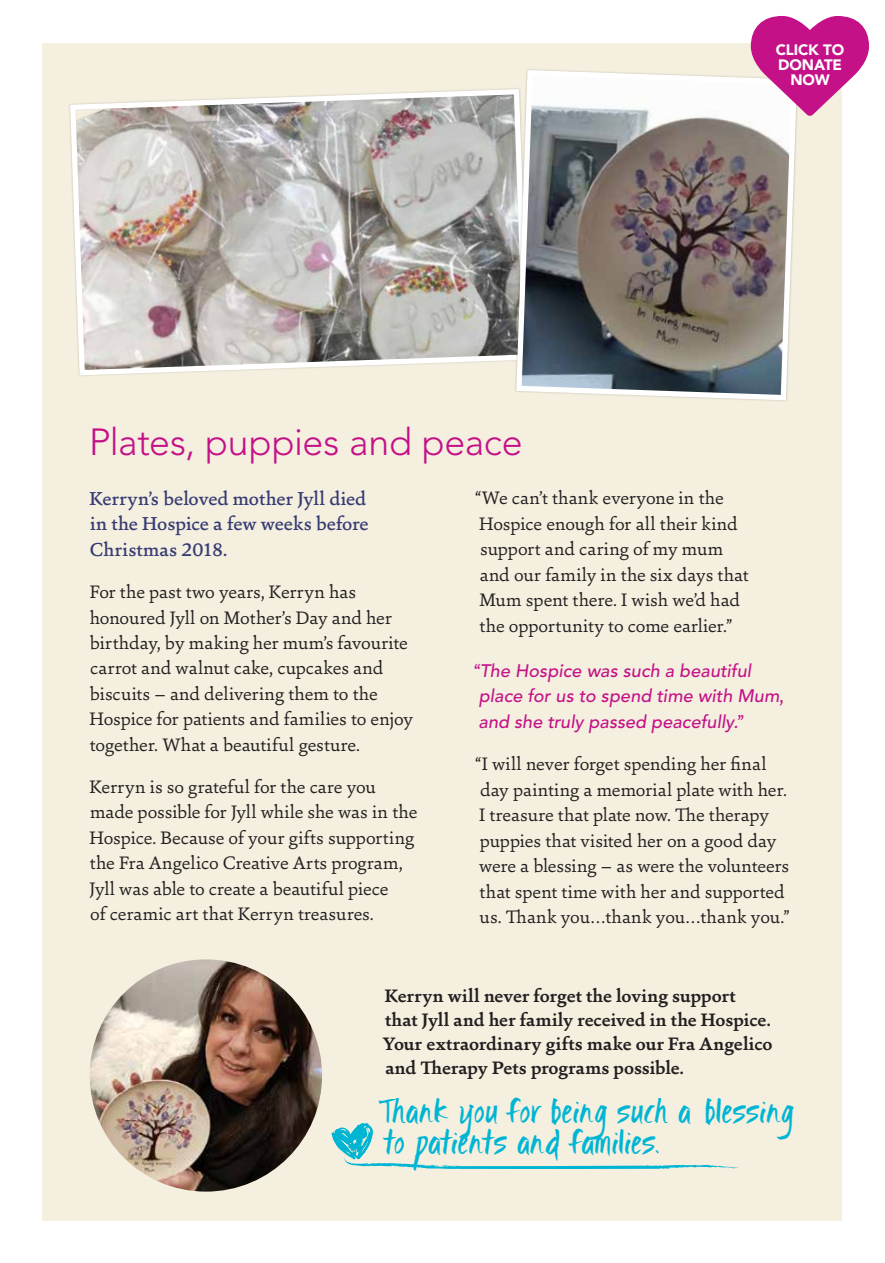
<style>
.page{position:relative;width:885px;height:1263px;background:#fff}
.page>*{position:absolute;margin:0;border:0;box-sizing:border-box;transform-origin:0 0}
.t1{font:300 37.5px "Avenir LT Std";letter-spacing:-.01em;color:#c41188}
.t2{font:300 30px/31.5px "Ignitethe";letter-spacing:-.005em;color:#00b5d4}
.t3{font:500 20.25px/25.3px "Sina";color:#363c74;text-align:justify}
.t4{font:19.5px/25.3px "Sina";color:#231f20}
.t5{font:700 19.5px/24px "Sina";color:#231f20}
.t6{font:italic 500 18px/25.5px "Avenir LT Std";letter-spacing:.005em;color:#c41188}
.t7{font:900 15px/15px "Avenir LT Std";letter-spacing:-.01em;color:#fff;text-align:center}
.s1{font-family:"Sina";font-style:normal;font-size:19.5px}
</style>
<div class="page">
<div style="left:43px;top:43px;width:799px;height:1177px;background:#f4efde"></div>
<img style="left:69px;top:88px;width:444px;height:288px">
<img style="left:513px;top:69px;width:284px;height:332px">
<svg style="left:331px;top:1123px;width:407px;height:46px"></svg>
<img style="left:90px;top:959px;width:232px;height:232px;border-radius:116px">
<svg style="left:750px;top:16px;width:118px;height:100px"></svg>
<h1 class="t1" style="left:89px;top:420px;width:435px">Plates, puppies and peace</h1>
<p class="t7" style="left:775px;top:42px;width:70px">CLICK TO<br>DONATE<br>NOW</p>
<p class="t3" style="left:89px;top:485px;width:280px">Kerryn’s beloved mother Jyll died in the Hospice a few weeks before Christmas 2018.</p>
<p class="t4" style="left:89px;top:578px;width:325px">For the past two years, Kerryn has honoured Jyll on Mother’s Day and her birthday, by making her mum’s favourite carrot and walnut cake, cupcakes and biscuits – and delivering them to the Hospice for patients and families to enjoy together. What a beautiful gesture.</p>
<p class="t4" style="left:89px;top:773px;width:329px">Kerryn is so grateful for the care you made possible for Jyll while she was in the Hospice. Because of your gifts supporting the Fra Angelico Creative Arts program, Jyll was able to create a beautiful piece<br>of ceramic art that Kerryn treasures.</p>
<p class="t4" style="left:475px;top:485px;width:274px">“We can’t thank everyone in the<br>Hospice enough for all their kind support and caring of my mum and our family in the six days that<br>Mum spent there. I wish we’d had the opportunity to come earlier.”</p>
<p class="t6" style="left:474px;top:658px;width:310px"><span class="s1">“</span>The Hospice was such a beautiful place for us to spend time with Mum<span class="s1">, </span>and she truly passed peacefully.<span class="s1">”</span></p>
<p class="t4" style="left:475px;top:750px;width:315px">“I will never forget spending her final day painting a memorial plate with her.<br>I treasure that plate now. The therapy puppies that visited her on a good day were a blessing – as were the volunteers that spent time with her and supported us. Thank you…thank you…thank you.”</p>
<p class="t5" style="left:383px;top:983px;width:391px">Kerryn will never forget the loving support<br>that Jyll and her family received in the Hospice.<br>Your extraordinary gifts make our Fra Angelico and Therapy Pets programs possible.</p>
<h2 class="t2" style="left:378px;top:1097px;width:417px">Thank you for being such a blessing to patients and families.</h2>
</div>
